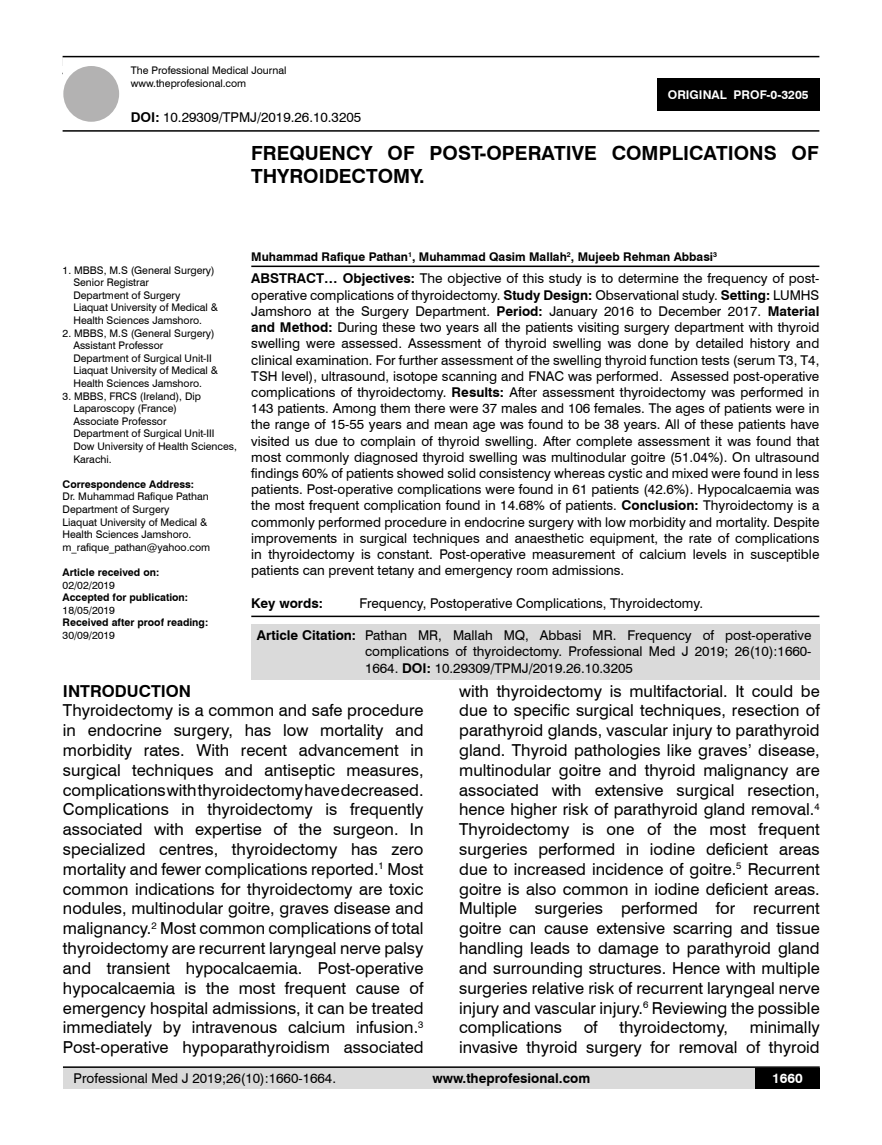
<style>
.page{position:relative;width:882px;height:1145px;background:#fff}
.page>*{position:absolute;margin:0;border:0;box-sizing:border-box;transform-origin:0 0}
.t1{font:700 19.5px/23.4px "Swiss 721 BT";color:#000}
.t2{font:16.5px/19.8px "Swiss 721 BT";color:#000;text-align:justify}
.t3{font:700 16.5px "Swiss 721 BT";color:#000}
.t4{font:13.5px/16.2px "Swiss 721 BT";color:#000;text-align:justify}
.t5{font:700 13.5px "Swiss 721 BT";color:#000}
.t6{font:700 13.5px "Swiss 721 BT";color:#fff}
.t7{font:700 12px "Swiss 721 BT";color:#000}
.t8{font:700 12px "Swiss 721 BT";color:#fff}
.t9{font:10.5px/12.6px "Swiss 721 BT";color:#000}
.t10{font:700 10.5px "Swiss 721 BT";color:#000}
.s1{font-weight:700}
</style>
<div class="page">
<div style="left:63px;top:1067px;width:756px;height:21px;background:#dadada"></div>
<hr style="left:63px;top:1066px;width:756px;height:2px;background:#000">
<div style="left:754px;top:1068px;width:65px;height:20px;background:#000"></div>
<hr style="left:63px;top:56px;width:756px;height:1px;background:#000">
<hr style="left:63px;top:130px;width:756px;height:2px;background:#000">
<div style="left:63px;top:66px;width:56px;height:56px;background:#b3b2b2;border-radius:50%"></div>
<div style="left:657px;top:78px;width:162px;height:33px;background:#000"></div>
<hr style="left:251px;top:265px;width:568px;height:2px;background:#000">
<hr style="left:251px;top:615px;width:568px;height:2px;background:#000">
<div style="left:251px;top:624px;width:568px;height:55px;background:#dadada"></div>
<p class="t9" style="left:131px;top:64px;width:157px">The Professional Medical Journal www.theprofesional.com</p>
<p class="t4" style="left:131px;top:108px;width:232px"><span class="s1">DOI:</span> 10.29309/TPMJ/2019.26.10.3205</p>
<p class="t8" style="left:667px;top:87px;width:142px">ORIGINAL PROF-0-3205</p>
<h1 class="t1" style="left:251px;top:141px;width:568px">FREQUENCY OF POST-OPERATIVE COMPLICATIONS OF<br>THYROIDECTOMY.</h1>
<p class="t7" style="left:251px;top:248px;width:467px">Muhammad Rafique Pathan<sup>1</sup>, Muhammad Qasim Mallah<sup>2</sup>, Mujeeb Rehman Abbasi<sup>3</sup></p>
<p class="t4" style="left:251px;top:270px;width:569px"><span class="s1">ABSTRACT… Objectives:</span> The objective of this study is to determine the frequency of post&shy;operative complications of thyroidectomy. <span class="s1">Study Design:</span> Observational study. <span class="s1">Setting:</span> LUMHS Jamshoro at the Surgery Department. <span class="s1">Period:</span> January 2016 to December 2017. <span class="s1">Material and Method:</span> During these two years all the patients visiting surgery department with thyroid swelling were assessed. Assessment of thyroid swelling was done by detailed history and clinical examination. For further assessment of the swelling thyroid function tests (serum T3, T4, TSH level), ultrasound, isotope scanning and FNAC was performed. Assessed post-operative complications of thyroidectomy. <span class="s1">Results:</span> After assessment thyroidectomy was performed in 143 patients. Among them there were 37 males and 106 females. The ages of patients were in the range of 15-55 years and mean age was found to be 38 years. All of these patients have visited us due to complain of thyroid swelling. After complete assessment it was found that most commonly diagnosed thyroid swelling was multinodular goitre (51.04%). On ultrasound findings 60% of patients showed solid consistency whereas cystic and mixed were found in less patients. Post-operative complications were found in 61 patients (42.6%). Hypocalcaemia was the most frequent complication found in 14.68% of patients. <span class="s1">Conclusion:</span> Thyroidectomy is a commonly performed procedure in endocrine surgery with low morbidity and mortality. Despite improvements in surgical techniques and anaesthetic equipment, the rate of complications in thyroidectomy is constant. Post-operative measurement of calcium levels in susceptible patients can prevent tetany and emergency room admissions.</p>
<p class="t5" style="left:251px;top:593px;width:73px">Key words:</p>
<p class="t4" style="left:359px;top:594px;width:345px">Frequency, Postoperative Complications, Thyroidectomy.</p>
<p class="t9" style="left:73px;top:263px;width:146px;text-indent:-11px">1. MBBS, M.S (General Surgery)<br>Senior Registrar<br>Department of Surgery<br>Liaquat University of Medical &amp;<br>Health Sciences Jamshoro.</p>
<p class="t9" style="left:73px;top:326px;width:146px;text-indent:-11px">2. MBBS, M.S (General Surgery)<br>Assistant Professor<br>Department of Surgical Unit-II<br>Liaquat University of Medical &amp;<br>Health Sciences Jamshoro.</p>
<p class="t9" style="left:73px;top:389px;width:165px;text-indent:-11px">3. MBBS, FRCS (Ireland), Dip<br>Laparoscopy (France)<br>Associate Professor<br>Department of Surgical Unit-III<br>Dow University of Health Sciences,<br>Karachi.</p>
<p class="t10" style="left:63px;top:477px;width:133px">Correspondence Address:</p>
<p class="t9" style="left:63px;top:490px;width:149px">Dr. Muhammad Rafique Pathan<br>Department of Surgery<br>Liaquat University of Medical &amp;<br>Health Sciences Jamshoro. m_rafique_pathan@yahoo.com</p>
<p class="t10" style="left:63px;top:565px;width:98px">Article received on:</p>
<p class="t9" style="left:63px;top:578px;width:54px">02/02/2019</p>
<p class="t10" style="left:63px;top:590px;width:127px">Accepted for publication:</p>
<p class="t9" style="left:63px;top:603px;width:54px">18/05/2019</p>
<p class="t10" style="left:63px;top:615px;width:147px">Received after proof reading:</p>
<p class="t9" style="left:63px;top:628px;width:54px">30/09/2019</p>
<p class="t4" style="left:365px;top:627px;width:447px;text-indent:-108px"><span class="s1">Article Citation:</span> Pathan MR, Mallah MQ, Abbasi MR. Frequency of post-operative complications of thyroidectomy. Professional Med J 2019; 26(10):1660- 1664. <span class="s1">DOI:</span> 10.29309/TPMJ/2019.26.10.3205</p>
<p class="t3" style="left:63px;top:679px;width:130px">INTRODUCTION</p>
<p class="t2" style="left:63px;top:700px;width:362px">Thyroidectomy is a common and safe procedure in endocrine surgery, has low mortality and morbidity rates. With recent advancement in surgical techniques and antiseptic measures, complications with thyroidectomy have decreased.<br>Complications in thyroidectomy is frequently associated with expertise of the surgeon. In specialized centres, thyroidectomy has zero mortality and fewer complications reported.<sup>1</sup> Most common indications for thyroidectomy are toxic nodules, multinodular goitre, graves disease and malignancy.<sup>2</sup> Most common complications of total thyroidectomy are recurrent laryngeal nerve palsy and transient hypocalcaemia. Post-operative hypocalcaemia is the most frequent cause of emergency hospital admissions, it can be treated immediately by intravenous calcium infusion.<sup>3<br></sup>Post-operative hypoparathyroidism associated</p>
<p class="t2" style="left:459px;top:680px;width:362px">with thyroidectomy is multifactorial. It could be due to specific surgical techniques, resection of parathyroid glands, vascular injury to parathyroid gland. Thyroid pathologies like graves’ disease, multinodular goitre and thyroid malignancy are associated with extensive surgical resection, hence higher risk of parathyroid gland removal.<sup>4<br></sup>Thyroidectomy is one of the most frequent surgeries performed in iodine deficient areas due to increased incidence of goitre.<sup>5</sup> Recurrent goitre is also common in iodine deficient areas.<br>Multiple surgeries performed for recurrent goitre can cause extensive scarring and tissue handling leads to damage to parathyroid gland and surrounding structures. Hence with multiple surgeries relative risk of recurrent laryngeal nerve injury and vascular injury.<sup>6</sup> Reviewing the possible complications</p>
<p class="t2" style="left:583px;top:1017px;width:15px">of</p>
<p class="t2" style="left:619px;top:1017px;width:110px">thyroidectomy,</p>
<p class="t2" style="left:459px;top:1017px;width:362px;text-align:right">minimally<br>invasive thyroid surgery for removal of thyroid</p>
<p class="t4" style="left:74px;top:1069px;width:264px">Professional Med J 2019;26(10):1660-1664.</p>
<p class="t5" style="left:432px;top:1069px;width:159px">www.theprofesional.com</p>
<p class="t6" style="left:771px;top:1069px;width:32px">1660</p>
</div>
